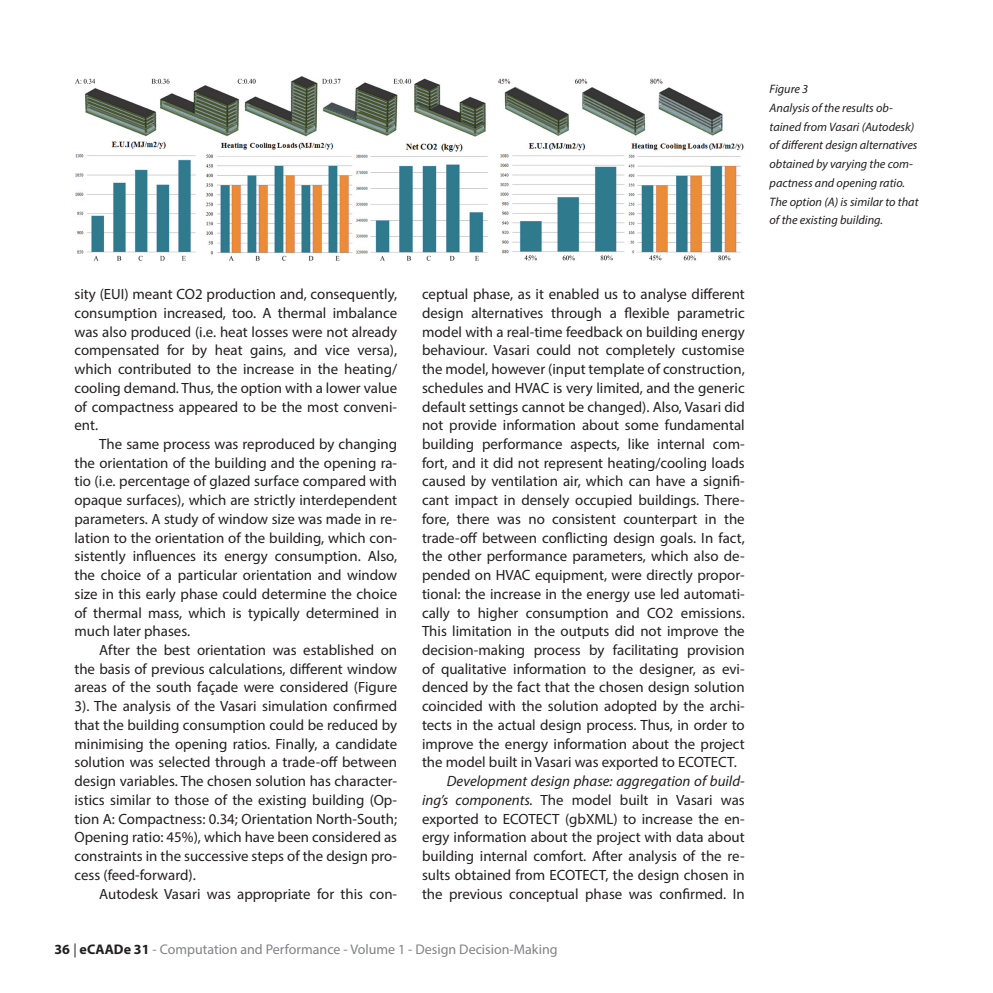
<style>
.page{position:relative;width:993px;height:993px;background:#fff}
.page>*{position:absolute;margin:0;border:0;box-sizing:border-box;transform-origin:0 0}
.Paragraph{font:14.88px/18.7px "Myriad Pro";color:#231f20;text-align:justify}
.t1{font:14px "Myriad Pro";color:#808285}
.Captions{font:italic 12.25px/18.7px "Myriad Pro";color:#231f20}
.s1{font-style:italic}
.s2{font-weight:700;color:#231f20}
.s3{color:#231f20}
</style>
<div class="page">
<img style="left:75px;top:76px;width:669px;height:185px">
<p class="Captions" style="left:769px;top:79px;width:150px">Figure 3<br>Analysis of the results ob&shy;tained from Vasari (Autodesk) of different design alternatives obtained by varying the com&shy;pactness and opening ratio.<br>The option (A) is similar to that of the existing building.</p>
<p class="Paragraph" style="left:74px;top:284px;width:324px">sity (EUI) meant CO2 production and, consequently, consumption increased, too. A thermal imbalance was also produced (i.e. heat losses were not already compensated for by heat gains, and vice versa), which contributed to the increase in the heating/ cooling demand. Thus, the option with a lower value of compactness appeared to be the most conveni&shy;ent.</p>
<p class="Paragraph" style="left:74px;top:434px;width:324px;text-indent:25px">The same process was reproduced by changing the orientation of the building and the opening ra&shy;tio (i.e. percentage of glazed surface compared with opaque surfaces), which are strictly interdependent parameters. A study of window size was made in re&shy;lation to the orientation of the building, which con&shy;sistently influences its energy consumption. Also, the choice of a particular orientation and window size in this early phase could determine the choice of thermal mass, which is typically determined in much later phases.</p>
<p class="Paragraph" style="left:74px;top:640px;width:324px;text-indent:25px">After the best orientation was established on the basis of previous calculations, different window areas of the south façade were considered (Figure 3). The analysis of the Vasari simulation confirmed that the building consumption could be reduced by minimising the opening ratios. Finally, a candidate solution was selected through a trade-off between design variables. The chosen solution has character&shy;istics similar to those of the existing building (Op&shy;tion A: Compactness: 0.34; Orientation North-South; Opening ratio: 45%), which have been considered as constraints in the successive steps of the design pro&shy;cess (feed-forward).</p>
<p class="Paragraph" style="left:99px;top:883px;width:299px">Autodesk Vasari was appropriate for this con-</p>
<p class="Paragraph" style="left:422px;top:284px;width:324px">ceptual phase, as it enabled us to analyse different design alternatives through a flexible parametric model with a real-time feedback on building energy behaviour. Vasari could not completely customise the model, however (input template of construction, schedules and HVAC is very limited, and the generic default settings cannot be changed). Also, Vasari did not provide information about some fundamental building performance aspects, like internal com&shy;fort, and it did not represent heating/cooling loads caused by ventilation air, which can have a signifi&shy;cant impact in densely occupied buildings. There&shy;fore, there was no consistent counterpart in the trade-off between conflicting design goals. In fact, the other performance parameters, which also de&shy;pended on HVAC equipment, were directly propor&shy;tional: the increase in the energy use led automati&shy;cally to higher consumption and CO2 emissions.<br>This limitation in the outputs did not improve the decision-making process by facilitating provision of qualitative information to the designer, as evi&shy;denced by the fact that the chosen design solution coincided with the solution adopted by the archi&shy;tects in the actual design process. Thus, in order to improve the energy information about the project the model built in Vasari was exported to ECOTECT.</p>
<p class="Paragraph" style="left:422px;top:771px;width:324px;text-indent:25px"><span class="s1">Development design phase: aggregation of build&shy;ing’s components.</span> The model built in Vasari was exported to ECOTECT (gbXML) to increase the en&shy;ergy information about the project with data about building internal comfort. After analysis of the re&shy;sults obtained from ECOTECT, the design chosen in the previous conceptual phase was confirmed. In</p>
<p class="t1" style="left:54px;top:940px;width:504px"><span class="s2">36</span> <span class="s3">|</span> <span class="s2">eCAADe 31</span> - Computation and Performance - Volume 1 - Design Decision-Making</p>
</div>
